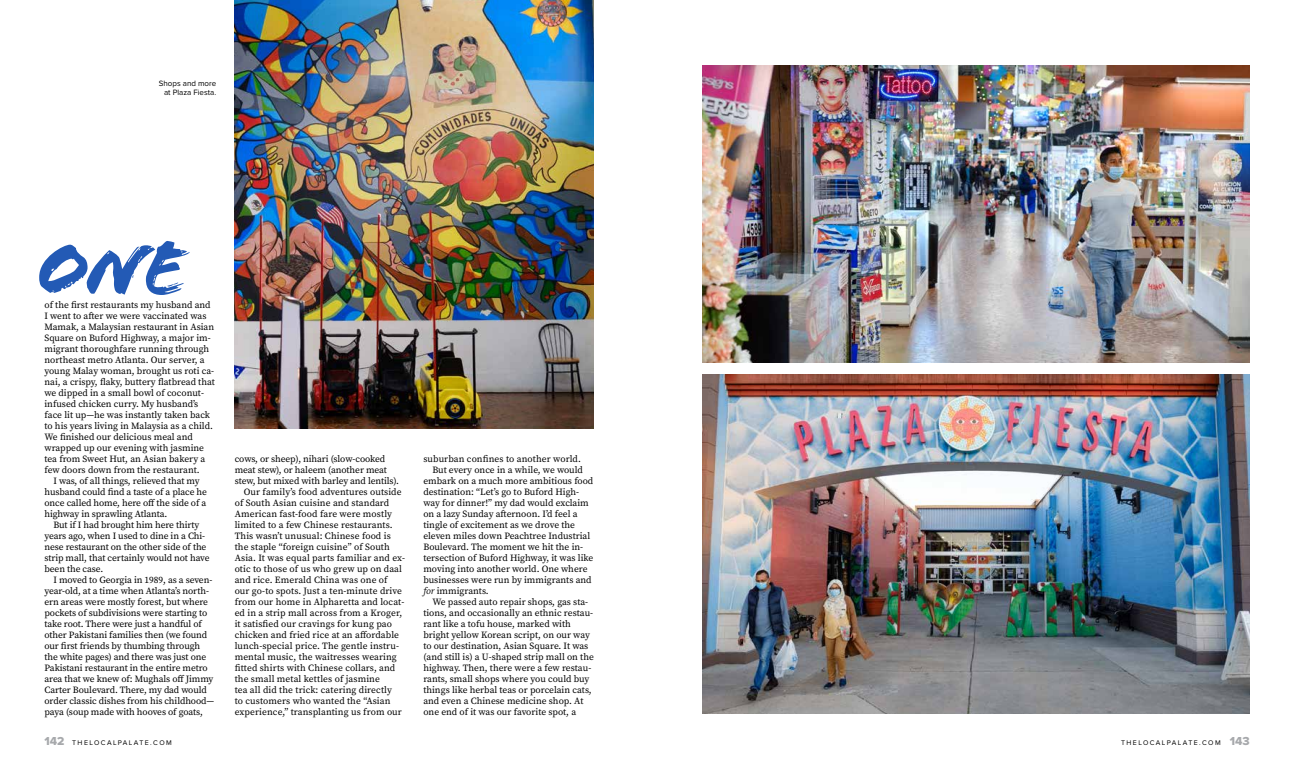
<style>
.page{position:relative;width:1296px;height:783px;background:#fff}
.page>*{position:absolute;margin:0;border:0;box-sizing:border-box;transform-origin:0 0}
.t1{font:9.5px "Source Serif Pro";color:#000}
.t2{font:8px/9px "Proxima Nova";color:#000;text-align:right}
.t3{font:7px "Proxima Nova";letter-spacing:.2em;color:#000}
.s1{font-style:italic}
.s2{font-family:"Proxima Nova Extrabld";font-size:12px;color:#a7a9ac}
</style>
<div class="page">
<img style="left:702px;top:374px;width:548px;height:340px">
<img style="left:702px;top:66px;width:548px;height:297px">
<img style="left:234px;top:0;width:360px;height:429px">
<svg style="left:39px;top:241px;width:151px;height:54px"></svg>
<p class="t2" style="left:159px;top:79px;width:59px">Shops and more at Plaza Fiesta.</p>
<p class="t1" style="left:44px;top:298px;width:168px">of the first restaurants my husband and</p>
<p class="t1" style="left:44px;top:309px;width:164px">I went to after we were vaccinated was</p>
<p class="t1" style="left:44px;top:320px;width:171px">Mamak, a Malaysian restaurant in Asian</p>
<p class="t1" style="left:44px;top:331px;width:168px">Square on Buford Highway, a major im-</p>
<p class="t1" style="left:44px;top:342px;width:166px">migrant thoroughfare running through</p>
<p class="t1" style="left:44px;top:353px;width:162px">northeast metro Atlanta. Our server, a</p>
<p class="t1" style="left:44px;top:364px;width:171px">young Malay woman, brought us roti ca-</p>
<p class="t1" style="left:44px;top:375px;width:172px">nai, a crispy, flaky, buttery flatbread that</p>
<p class="t1" style="left:44px;top:386px;width:161px">we dipped in a small bowl of coconut-</p>
<p class="t1" style="left:44px;top:397px;width:155px">infused chicken curry. My husband’s</p>
<p class="t1" style="left:44px;top:408px;width:167px">face lit up—he was instantly taken back</p>
<p class="t1" style="left:44px;top:419px;width:170px">to his years living in Malaysia as a child.</p>
<p class="t1" style="left:44px;top:430px;width:150px">We finished our delicious meal and</p>
<p class="t1" style="left:44px;top:441px;width:161px">wrapped up our evening with jasmine</p>
<p class="t1" style="left:44px;top:452px;width:162px">tea from Sweet Hut, an Asian bakery a</p>
<p class="t1" style="left:44px;top:463px;width:157px">few doors down from the restaurant.</p>
<p class="t1" style="left:53px;top:474px;width:148px">I was, of all things, relieved that my</p>
<p class="t1" style="left:44px;top:485px;width:164px">husband could find a taste of a place he</p>
<p class="t1" style="left:44px;top:497px;width:163px">once called home, here off the side of a</p>
<p class="t1" style="left:44px;top:508px;width:124px">highway in sprawling Atlanta.</p>
<p class="t1" style="left:53px;top:519px;width:147px">But if I had brought him here thirty</p>
<p class="t1" style="left:44px;top:530px;width:162px">years ago, when I used to dine in a Chi-</p>
<p class="t1" style="left:44px;top:541px;width:164px">nese restaurant on the other side of the</p>
<p class="t1" style="left:44px;top:552px;width:167px">strip mall, that certainly would not have</p>
<p class="t1" style="left:44px;top:563px;width:60px">been the case.</p>
<p class="t1" style="left:53px;top:574px;width:160px">I moved to Georgia in 1989, as a seven-</p>
<p class="t1" style="left:44px;top:585px;width:166px">year-old, at a time when Atlanta’s north-</p>
<p class="t1" style="left:44px;top:596px;width:165px">ern areas were mostly forest, but where</p>
<p class="t1" style="left:44px;top:607px;width:164px">pockets of subdivisions were starting to</p>
<p class="t1" style="left:44px;top:618px;width:159px">take root. There were just a handful of</p>
<p class="t1" style="left:44px;top:629px;width:164px">other Pakistani families then (we found</p>
<p class="t1" style="left:44px;top:640px;width:157px">our first friends by thumbing through</p>
<p class="t1" style="left:44px;top:651px;width:163px">the white pages) and there was just one</p>
<p class="t1" style="left:44px;top:662px;width:165px">Pakistani restaurant in the entire metro</p>
<p class="t1" style="left:44px;top:673px;width:170px">area that we knew of: Mughals off Jimmy</p>
<p class="t1" style="left:44px;top:684px;width:164px">Carter Boulevard. There, my dad would</p>
<p class="t1" style="left:44px;top:695px;width:171px">order classic dishes from his childhood—</p>
<p class="t1" style="left:44px;top:706px;width:160px">paya (soup made with hooves of goats,</p>
<p class="t1" style="left:235px;top:453px;width:152px">cows, or sheep), nihari (slow-cooked</p>
<p class="t1" style="left:235px;top:464px;width:154px">meat stew), or haleem (another meat</p>
<p class="t1" style="left:235px;top:475px;width:166px">stew, but mixed with barley and lentils).</p>
<p class="t1" style="left:244px;top:486px;width:159px">Our family’s food adventures outside</p>
<p class="t1" style="left:235px;top:497px;width:156px">of South Asian cuisine and standard</p>
<p class="t1" style="left:235px;top:508px;width:159px">American fast-food fare were mostly</p>
<p class="t1" style="left:235px;top:519px;width:159px">limited to a few Chinese restaurants.</p>
<p class="t1" style="left:235px;top:530px;width:158px">This wasn’t unusual: Chinese food is</p>
<p class="t1" style="left:235px;top:541px;width:157px">the staple “foreign cuisine” of South</p>
<p class="t1" style="left:235px;top:552px;width:172px">Asia. It was equal parts familiar and ex-</p>
<p class="t1" style="left:235px;top:563px;width:169px">otic to those of us who grew up on daal</p>
<p class="t1" style="left:235px;top:574px;width:154px">and rice. Emerald China was one of</p>
<p class="t1" style="left:235px;top:585px;width:169px">our go-to spots. Just a ten-minute drive</p>
<p class="t1" style="left:235px;top:596px;width:171px">from our home in Alpharetta and locat-</p>
<p class="t1" style="left:235px;top:607px;width:169px">ed in a strip mall across from a Kroger,</p>
<p class="t1" style="left:235px;top:618px;width:159px">it satisfied our cravings for kung pao</p>
<p class="t1" style="left:235px;top:629px;width:166px">chicken and fried rice at an affordable</p>
<p class="t1" style="left:235px;top:640px;width:166px">lunch-special price. The gentle instru-</p>
<p class="t1" style="left:235px;top:651px;width:164px">mental music, the waitresses wearing</p>
<p class="t1" style="left:235px;top:662px;width:162px">fitted shirts with Chinese collars, and</p>
<p class="t1" style="left:235px;top:673px;width:147px">the small metal kettles of jasmine</p>
<p class="t1" style="left:235px;top:684px;width:159px">tea all did the trick: catering directly</p>
<p class="t1" style="left:235px;top:695px;width:157px">to customers who wanted the “Asian</p>
<p class="t1" style="left:235px;top:706px;width:169px">experience,” transplanting us from our</p>
<p class="t1" style="left:423px;top:453px;width:159px">suburban confines to another world.</p>
<p class="t1" style="left:432px;top:464px;width:152px">But every once in a while, we would</p>
<p class="t1" style="left:423px;top:475px;width:172px">embark on a much more ambitious food</p>
<p class="t1" style="left:423px;top:486px;width:157px">destination: “Let’s go to Buford High-</p>
<p class="t1" style="left:423px;top:497px;width:167px">way for dinner!” my dad would exclaim</p>
<p class="t1" style="left:423px;top:508px;width:156px">on a lazy Sunday afternoon. I’d feel a</p>
<p class="t1" style="left:423px;top:519px;width:153px">tingle of excitement as we drove the</p>
<p class="t1" style="left:423px;top:530px;width:168px">eleven miles down Peachtree Industrial</p>
<p class="t1" style="left:423px;top:541px;width:161px">Boulevard. The moment we hit the in-</p>
<p class="t1" style="left:423px;top:552px;width:172px">tersection of Buford Highway, it was like</p>
<p class="t1" style="left:423px;top:563px;width:166px">moving into another world. One where</p>
<p class="t1" style="left:423px;top:574px;width:170px">businesses were run by immigrants and</p>
<p class="t1" style="left:423px;top:585px;width:67px"><span class="s1">for</span> immigrants.</p>
<p class="t1" style="left:432px;top:596px;width:157px">We passed auto repair shops, gas sta-</p>
<p class="t1" style="left:423px;top:607px;width:171px">tions, and occasionally an ethnic restau-</p>
<p class="t1" style="left:423px;top:618px;width:149px">rant like a tofu house, marked with</p>
<p class="t1" style="left:423px;top:629px;width:168px">bright yellow Korean script, on our way</p>
<p class="t1" style="left:423px;top:640px;width:167px">to our destination, Asian Square. It was</p>
<p class="t1" style="left:423px;top:651px;width:172px">(and still is) a U-shaped strip mall on the</p>
<p class="t1" style="left:423px;top:662px;width:169px">highway. Then, there were a few restau-</p>
<p class="t1" style="left:423px;top:673px;width:168px">rants, small shops where you could buy</p>
<p class="t1" style="left:423px;top:684px;width:170px">things like herbal teas or porcelain cats,</p>
<p class="t1" style="left:423px;top:695px;width:162px">and even a Chinese medicine shop. At</p>
<p class="t1" style="left:423px;top:706px;width:154px">one end of it was our favorite spot, a</p>
<p class="t3" style="left:44px;top:738px;width:129px"><span class="s2">142</span> THELOCALPALATE.COM</p>
<p class="t3" style="left:1121px;top:738px;width:130px">THELOCALPALATE.COM <span class="s2">143</span></p>
</div>
